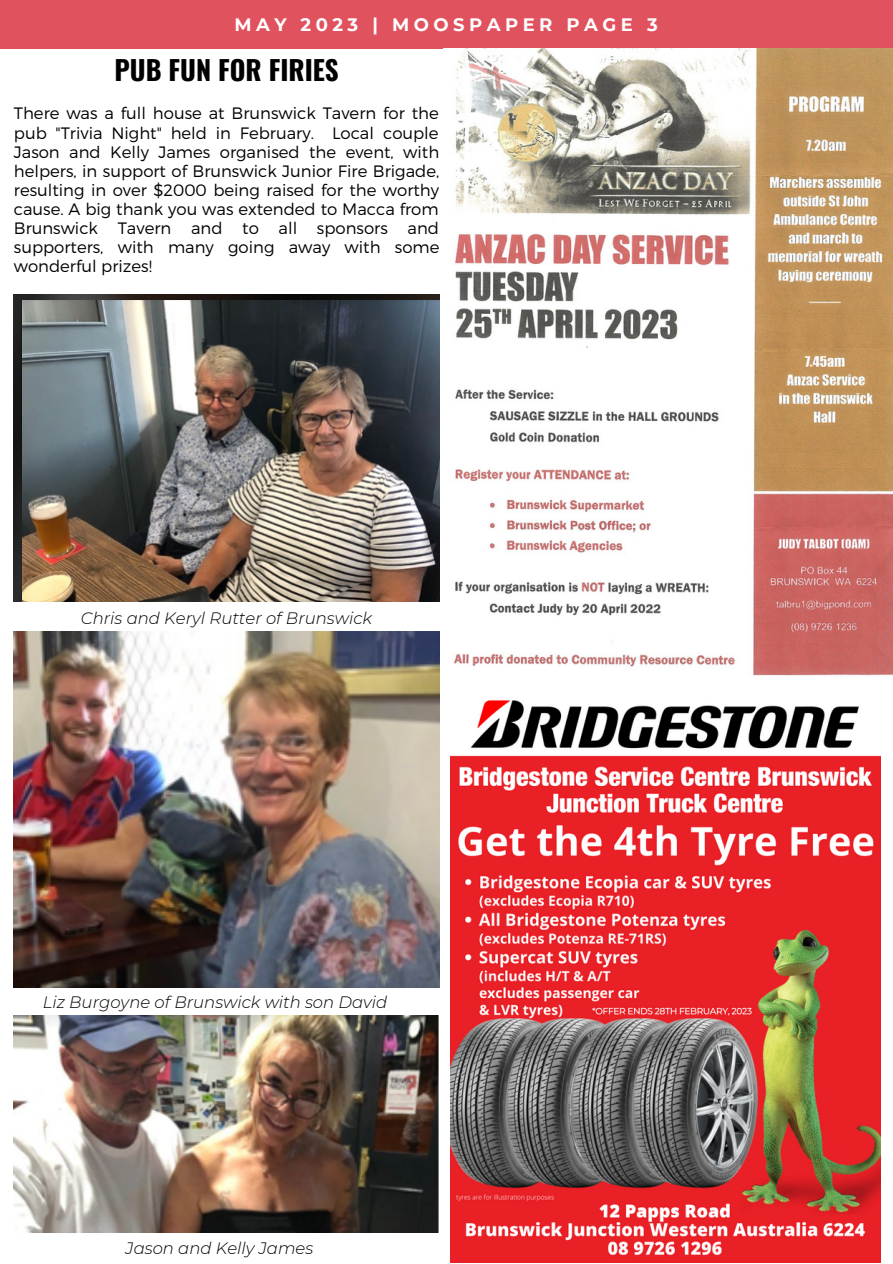
<style>
.page{position:relative;width:893px;height:1264px;background:#fff}
.page>*{position:absolute;margin:0;border:0;box-sizing:border-box;transform-origin:0 0}
.t1{font:700 27px "Oswald";color:#000}
.t2{font:700 18px "Montserrat";letter-spacing:.25em;color:#fff}
.t3{font:300 16.5px/19px "Montserrat";color:#000;text-align:justify}
.t4{font:italic 300 16.5px "Montserrat";color:#000}
</style>
<div class="page">
<div style="left:0;top:0;width:892px;height:48px;background:#e1525f"></div>
<img style="left:451px;top:700px;width:429px;height:562px">
<img style="left:13px;top:295px;width:426px;height:307px">
<img style="left:13px;top:631px;width:426px;height:356px">
<img style="left:13px;top:1015px;width:426px;height:217px">
<img style="left:453px;top:48px;width:439px;height:628px">
<p class="t2" style="left:234px;top:13px;width:425px">MAY 2023 | MOOSPAPER PAGE 3</p>
<h1 class="t1" style="left:114px;top:49px;width:226px">PUB FUN FOR FIRIES</h1>
<p class="t3" style="left:14px;top:103px;width:427px">There was a full house at Brunswick Tavern for the pub "Trivia Night" held in February. Local couple Jason and Kelly James organised the event, with helpers, in support of Brunswick Junior Fire Brigade, resulting in over $2000 being raised for the worthy cause. A big thank you was extended to Macca from Brunswick Tavern and to all sponsors and supporters, with many going away with some wonderful prizes!</p>
<p class="t4" style="left:81px;top:608px;width:292px">Chris and Keryl Rutter of Brunswick</p>
<p class="t4" style="left:43px;top:992px;width:346px">Liz Burgoyne of Brunswick with son David</p>
<p class="t4" style="left:126px;top:1237px;width:189px">Jason and Kelly James</p>
</div>
